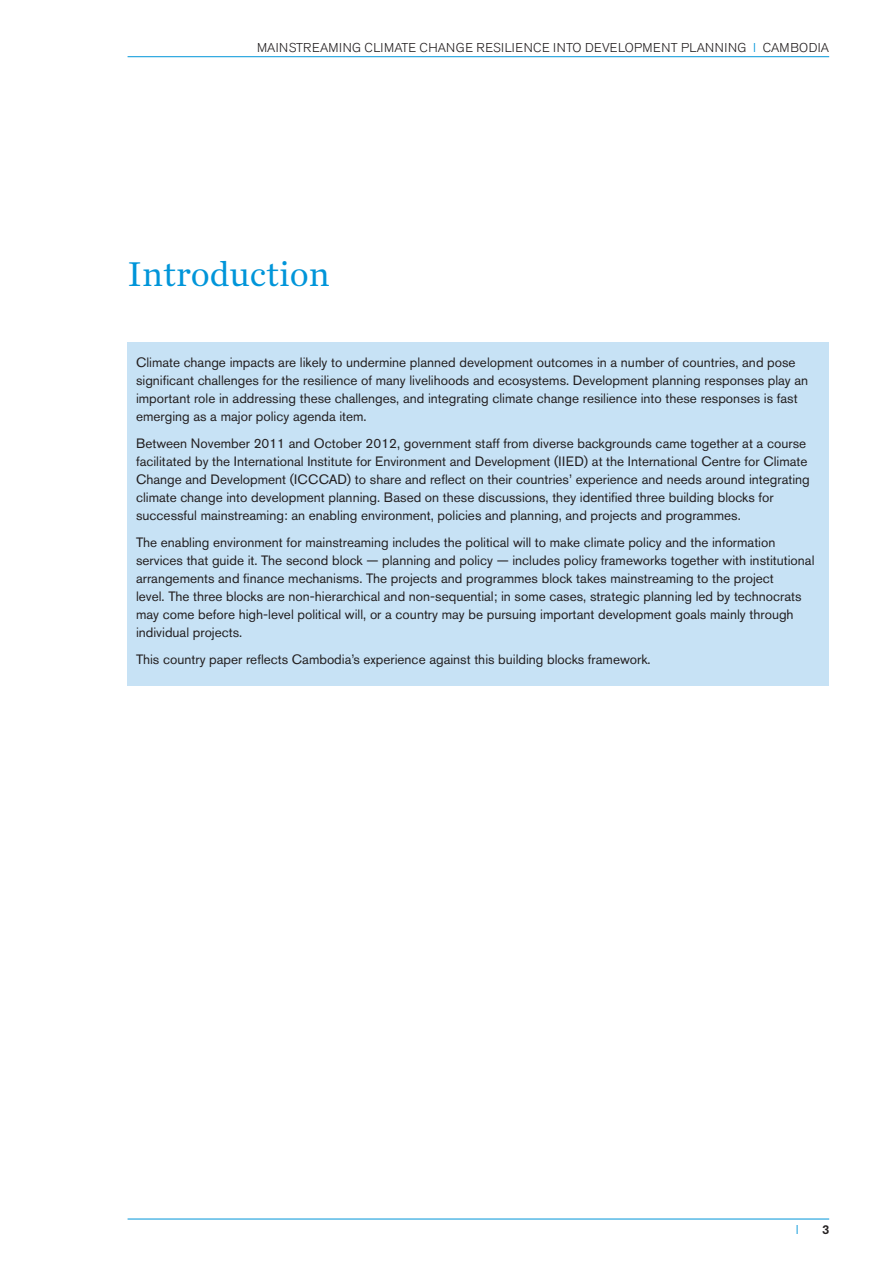
<style>
.page{position:relative;width:893px;height:1263px;background:#fff}
.page>*{position:absolute;margin:0;border:0;box-sizing:border-box;transform-origin:0 0}
.t1{font:36px "Chronicle Text G1";color:#0095d9}
.t2{font:13.5px/18px "Akzidenz Grotesk BE";color:#231f20}
.t3{font:300 12.75px "Akzidenz Grotesk BE";letter-spacing:.05em;color:#231f20}
.t4{font:300 12.75px "Akzidenz Grotesk BE";color:#0095d9}
.t5{font:500 12.75px "Akzidenz Grotesk BE";color:#231f20}
.s1{color:#0095d9}
</style>
<div class="page">
<hr style="left:128px;top:56px;width:701px;height:1px;background:#0095d9">
<hr style="left:128px;top:1218px;width:701px;height:1px;background:#0095d9">
<div style="left:128px;top:342px;width:701px;height:343px;background:#c7e2f5"></div>
<p class="t3" style="left:257px;top:41px;width:65px">MAIN STREAM</p>
<p class="t3" style="left:339px;top:41px;width:186px">ING CLIMATE CHANGE RESILIENCE</p>
<p class="t3" style="left:553px;top:41px;width:91px">INTO DEVELOPMEN</p>
<p class="t3" style="left:671px;top:41px;width:36px">T PLANN</p>
<p class="t3" style="left:724px;top:41px;width:48px">ING <span class="s1">I</span> CAM</p>
<p class="t3" style="left:790px;top:41px;width:38px">BODIA</p>
<h1 class="t1" style="left:128px;top:246px;width:204px">Introduction</h1>
<p class="t2" style="left:136px;top:353px;width:674px">Climate change impacts are likely to undermine planned development outcomes in a number of countries, and pose significant challenges for the resilience of many livelihoods and ecosystems. Development planning responses play an important role in addressing these challenges, and integrating climate change resilience into these responses is fast emerging as a major policy agenda item.</p>
<p class="t2" style="left:136px;top:434px;width:675px">Between November 2011 and October 2012, government staff from diverse backgrounds came together at a course facilitated by the International Institute for Environment and Development (IIED) at the International Centre for Climate Change and Development (ICCCAD) to share and reflect on their countries’ experience and needs around integrating climate change into development planning. Based on these discussions, they identified three building blocks for successful mainstreaming: an enabling environment, policies and planning, and projects and programmes.</p>
<p class="t2" style="left:136px;top:533px;width:680px">The enabling environment for mainstreaming includes the political will to make climate policy and the information services that guide it. The second block — planning and policy — includes policy frameworks together with institutional arrangements and finance mechanisms. The projects and programmes block takes mainstreaming to the project<br>level. The three blocks are non-hierarchical and non-sequential; in some cases, strategic planning led by technocrats may come before high-level political will, or a country may be pursuing important development goals mainly through individual projects.</p>
<p class="t2" style="left:136px;top:650px;width:516px">This country paper reflects Cambodia’s experience against this building blocks framework.</p>
<p class="t4" style="left:796px;top:1223px;width:2px">I</p>
<p class="t5" style="left:822px;top:1222px;width:9px">3</p>
</div>
